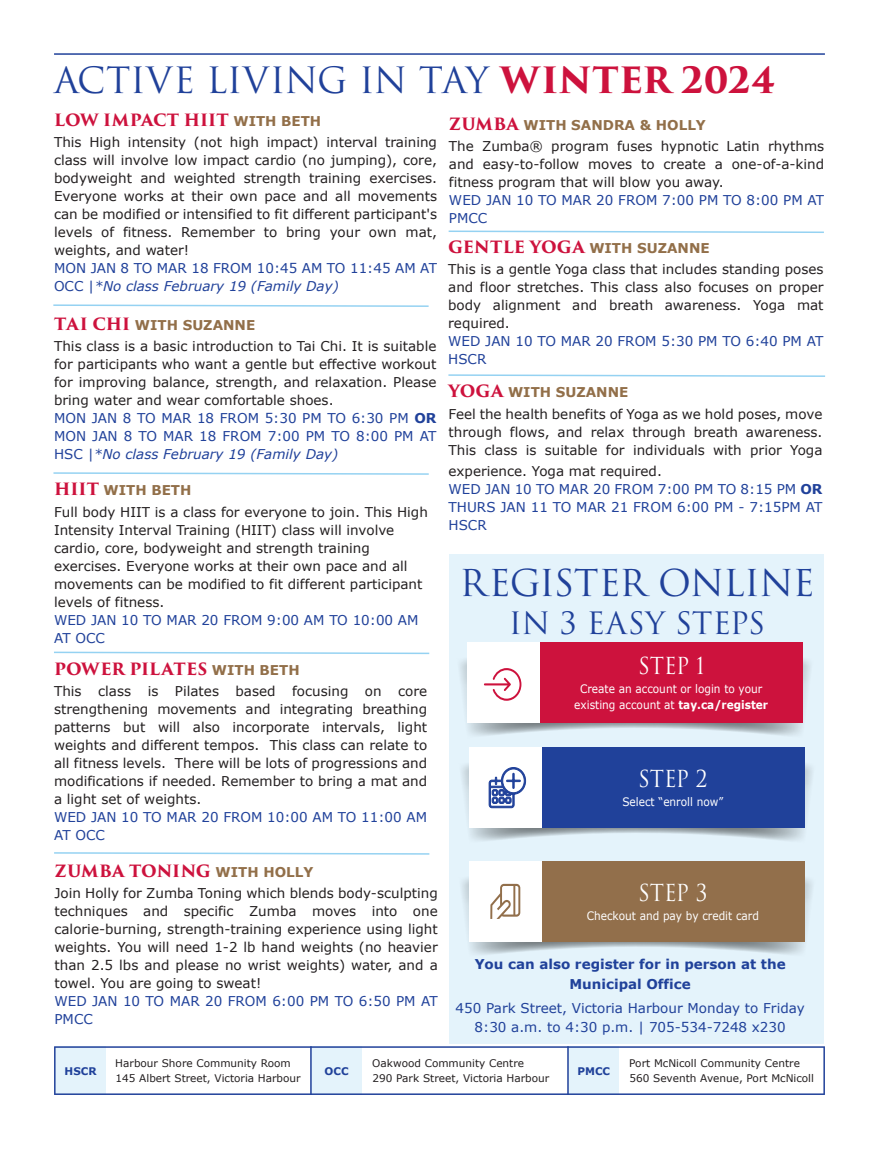
<style>
.page{position:relative;width:879px;height:1149px;background:#fff}
.page>*{position:absolute;margin:0;border:0;box-sizing:border-box;transform-origin:0 0}
.t1{font:36px "Trajan Pro 3";letter-spacing:-.025em;color:#20419a}
.t2{font:35.25px "Trajan Pro 3";letter-spacing:-.015em;color:#20419a}
.t3{font:30px "Trajan Pro 3";letter-spacing:-.005em;color:#20419a}
.t4{font:22.8px "Trajan Pro 3";letter-spacing:-.005em;color:#fff;scale:.91 1}
.t5{font:700 16.5px "Trajan Pro 3";letter-spacing:.005em;color:#cd123d}
.t6{font:13.5px/18px "Verdana";color:#231f20}
.t7{font:13.5px/18px "Verdana";color:#20419a}
.t8{font:700 13.5px/19.5px "Verdana";color:#20419a;text-align:center}
.t9{font:11.7px/15.5px "Verdana";color:#fff;text-align:center;scale:.91 1}
.t10{font:10.5px/15px "Verdana";color:#231f20}
.t11{font:700 10.5px "Verdana";color:#20419a}
.s1{font-weight:700;color:#cd123d}
.s2{font-family:"Verdana";font-size:13.5px;color:#926f49}
.s3{font-style:italic}
.s4{font-family:"Trajan Pro 3";font-weight:700;font-size:16.5px;color:#cd123d}
.s5{font-weight:700;color:#926f49}
.s6{color:#20419a}
.s7{font-weight:700;color:#20419a}
.s8{font-style:italic;color:#20419a}
.s9{color:#231f20}
.s10{font-weight:700}
</style>
<div class="page">
<div style="left:449px;top:554px;width:374px;height:489px;background:#e4f3fb"></div>
<img style="left:462px;top:865px;width:350px;height:89px">
<div style="left:541px;top:860px;width:263px;height:81px;background:#926f4b"></div>
<div style="left:468px;top:860px;width:73px;height:81px;background:#fff"></div>
<svg style="left:490px;top:883px;width:30px;height:35px"></svg>
<img style="left:460px;top:647px;width:350px;height:89px">
<div style="left:540px;top:642px;width:262px;height:80px;background:#cd123d"></div>
<div style="left:467px;top:642px;width:73px;height:80px;background:#fff"></div>
<svg style="left:484px;top:668px;width:37px;height:32px"></svg>
<svg style="left:54px;top:852px;width:376px;height:3px"></svg>
<svg style="left:54px;top:651px;width:376px;height:3px"></svg>
<svg style="left:54px;top:1046px;width:770px;height:48px"></svg>
<hr style="left:310px;top:1045px;width:1px;height:49px;background:#20419a">
<hr style="left:567px;top:1045px;width:1px;height:49px;background:#20419a">
<svg style="left:448px;top:374px;width:378px;height:3px"></svg>
<svg style="left:53px;top:472px;width:376px;height:3px"></svg>
<hr style="left:54px;top:53px;width:770px;height:2px;background:#20419a">
<svg style="left:448px;top:230px;width:376px;height:3px"></svg>
<svg style="left:53px;top:304px;width:376px;height:3px"></svg>
<img style="left:462px;top:752px;width:350px;height:89px">
<div style="left:541px;top:747px;width:263px;height:80px;background:#20419a"></div>
<div style="left:468px;top:747px;width:73px;height:80px;background:#fff"></div>
<svg style="left:488px;top:767px;width:37px;height:40px"></svg>
<h2 class="t2" style="left:54px;top:56px;width:722px">ACTIVE LIVING IN TAY <span class="s1">WINTER 2024</span></h2>
<p class="t5" style="left:54px;top:108px;width:268px">LOW IMPACT HIIT <span class="s2">WITH BETH</span></p>
<p class="t6" style="left:54px;top:133px;width:384px;text-align:justify">This High intensity (not high impact) interval training class will involve low impact cardio (no jumping), core, bodyweight and weighted strength training exercises.<br>Everyone works at their own pace and all movements can be modified or intensified to fit different participant's levels of fitness. Remember to bring your own mat, weights, and water!</p>
<p class="t7" style="left:54px;top:259px;width:384px">MON JAN 8 TO MAR 18 FROM 10:45 AM TO 11:45 AM AT<br>OCC |<span class="s3">*No class February 19 (Family Day)</span></p>
<p class="t6" style="left:54px;top:315px;width:383px;line-height:21px"><span class="s4">TAI CHI</span> <span class="s5">WITH SUZANNE<br></span>This class is a basic introduction to Tai Chi. It is suitable</p>
<p class="t6" style="left:54px;top:355px;width:383px">for participants who want a gentle but effective workout for improving balance, strength, and relaxation. Please bring water and wear comfortable shoes.<br><span class="s6">MON JAN 8 TO MAR 18 FROM 5:30 PM TO 6:30 PM</span> <span class="s7">OR </span><span class="s6">MON JAN 8 TO MAR 18 FROM 7:00 PM TO 8:00 PM AT HSC |</span><span class="s8">*No class February 19 (Family Day)</span></p>
<p class="t6" style="left:54px;top:480px;width:375px;line-height:21px"><span class="s4">HIIT</span> <span class="s5">WITH BETH<br></span>Full body HIIT is a class for everyone to join. This High</p>
<p class="t6" style="left:54px;top:520px;width:370px">Intensity Interval Training (HIIT) class will involve cardio, core, bodyweight and strength training exercises. Everyone works at their own pace and all movements can be modified to fit different participant levels of fitness.</p>
<p class="t7" style="left:54px;top:610px;width:366px">WED JAN 10 TO MAR 20 FROM 9:00 AM TO 10:00 AM<br>AT OCC</p>
<p class="t5" style="left:54px;top:656px;width:247px">POWER PILATES <span class="s2">WITH BETH</span></p>
<p class="t6" style="left:54px;top:682px;width:374px;text-align:justify">This class is Pilates based focusing on core strengthening movements and integrating breathing patterns but will also incorporate intervals, light weights and different tempos. This class can relate to all fitness levels. There will be lots of progressions and modifications if needed. Remember to bring a mat and a light set of weights.</p>
<p class="t7" style="left:54px;top:808px;width:374px">WED JAN 10 TO MAR 20 FROM 10:00 AM TO 11:00 AM<br>AT OCC</p>
<p class="t5" style="left:54px;top:858px;width:260px">ZUMBA TONING <span class="s2">WITH HOLLY</span></p>
<p class="t6" style="left:54px;top:884px;width:384px;text-align:justify">Join Holly for Zumba Toning which blends body-sculpting techniques and specific Zumba moves into one calorie-burning, strength-training experience using light weights. You will need 1-2 lb hand weights (no heavier than 2.5 lbs and please no wrist weights) water, and a towel. You are going to sweat!</p>
<p class="t7" style="left:54px;top:992px;width:384px">WED JAN 10 TO MAR 20 FROM 6:00 PM TO 6:50 PM AT<br>PMCC</p>
<p class="t6" style="left:448px;top:115px;width:376px;line-height:21px"><span class="s4">ZUMBA</span> <span class="s5">WITH SANDRA &amp; HOLLY<br></span>The Zumba® program fuses hypnotic Latin rhythms</p>
<p class="t6" style="left:448px;top:155px;width:376px">and easy-to-follow moves to create a one-of-a-kind fitness program that will blow you away.</p>
<p class="t7" style="left:448px;top:191px;width:376px">WED JAN 10 TO MAR 20 FROM 7:00 PM TO 8:00 PM AT<br>PMCC</p>
<p class="t6" style="left:448px;top:237px;width:377px;line-height:21px"><span class="s4">GENTLE YOGA</span> <span class="s5">WITH SUZANNE<br></span>This is a gentle Yoga class that includes standing poses</p>
<p class="t6" style="left:448px;top:278px;width:377px;text-align:justify">and floor stretches. This class also focuses on proper body alignment and breath awareness. Yoga mat required.</p>
<p class="t7" style="left:448px;top:332px;width:376px">WED JAN 10 TO MAR 20 FROM 5:30 PM TO 6:40 PM AT<br>HSCR</p>
<p class="t6" style="left:448px;top:382px;width:375px;line-height:21px"><span class="s4">YOGA</span> <span class="s5">WITH SUZANNE<br></span>Feel the health benefits of Yoga as we hold poses, move</p>
<p class="t6" style="left:448px;top:422px;width:375px">through flows, and relax through breath awareness.<br>This class is suitable for individuals with prior Yoga</p>
<p class="t7" style="left:448px;top:461px;width:375px"><span class="s9">experience. Yoga mat required.<br></span>WED JAN 10 TO MAR 20 FROM 7:00 PM TO 8:15 PM <span class="s10">OR<br></span>THURS JAN 11 TO MAR 21 FROM 6:00 PM - 7:15PM AT<br>HSCR</p>
<h1 class="t1" style="left:459px;top:558px;width:356px">REGISTER ONLINE</h1>
<h3 class="t3" style="left:508px;top:602px;width:258px">IN 3 EASY STEPS</h3>
<h3 class="t4" style="left:637px;top:649px;width:74px">STEP 1</h3>
<p class="t9" style="left:574px;top:681px;width:214px">Create an account or login to your existing account at <span class="s10">tay.ca/register</span></p>
<h3 class="t4" style="left:637px;top:762px;width:78px">STEP 2</h3>
<p class="t9" style="left:622px;top:794px;width:112px">Select “enroll now”</p>
<h3 class="t4" style="left:637px;top:876px;width:78px">STEP 3</h3>
<p class="t9" style="left:586px;top:908px;width:191px">Checkout and pay by credit card</p>
<p class="t8" style="left:474px;top:954px;width:312px">You can also register for in person at the<br>Municipal Office</p>
<p class="t7" style="left:455px;top:997px;width:350px;line-height:19.5px;text-align:center">450 Park Street, Victoria Harbour Monday to Friday<br>8:30 a.m. to 4:30 p.m. | 705-534-7248 x230</p>
<p class="t10" style="left:115px;top:1055px;width:187px">Harbour Shore Community Room<br>145 Albert Street, Victoria Harbour</p>
<p class="t10" style="left:372px;top:1055px;width:178px">Oakwood Community Centre<br>290 Park Street, Victoria Harbour</p>
<p class="t10" style="left:629px;top:1055px;width:186px">Port McNicoll Community Centre<br>560 Seventh Avenue, Port McNicoll</p>
<p class="t11" style="left:64px;top:1063px;width:33px">HSCR</p>
<p class="t11" style="left:324px;top:1063px;width:26px">OCC</p>
<p class="t11" style="left:577px;top:1063px;width:34px">PMCC</p>
</div>
